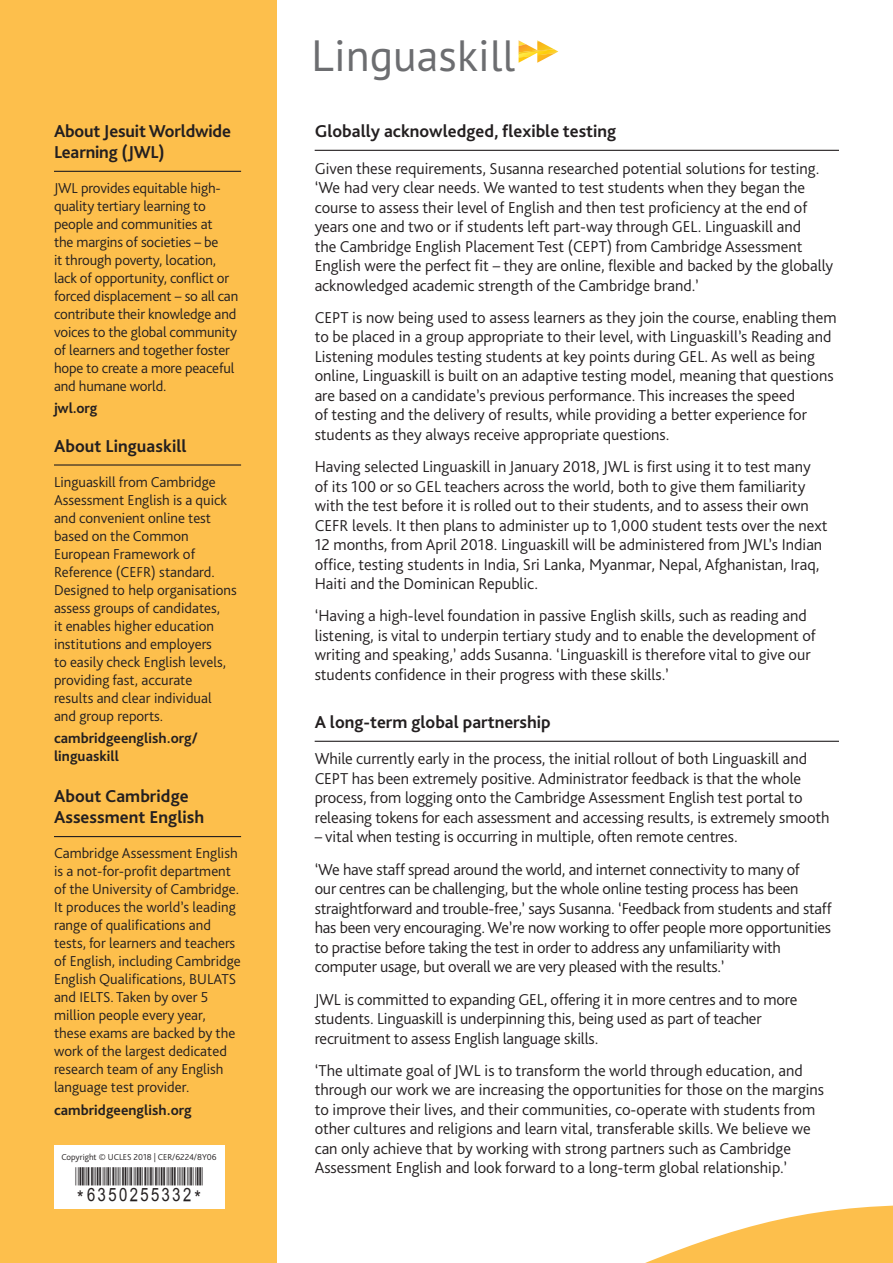
<style>
.page{position:relative;width:893px;height:1263px;background:#fff}
.page>*{position:absolute;margin:0;border:0;box-sizing:border-box;transform-origin:0 0}
.t1{font:43.8px "PT Sans";color:#6c6d70}
.t2{font:18.3px "ABCC39 Short Text";color:#231f20}
.A4_-_Head_2_rule_st{font:700 18px/21px "Bliss Pro";color:#231f20}
.A4_-_body{font:300 16.5px/19.5px "Bliss Pro";color:#231f20}
.A4_-_body-2{font:300 15px/18px "Bliss Pro";color:#231f20}
.A4_-_body-3{font:700 15px/18px "Bliss Pro";letter-spacing:.005em;color:#231f20}
.t3{font:300 9px "Bliss Pro";color:#231f20}
</style>
<div class="page">
<svg style="left:519px;top:40px;width:39px;height:23px"></svg>
<hr style="left:315px;top:150px;width:524px;height:1px;background:#231f20">
<hr style="left:315px;top:741px;width:524px;height:1px;background:#231f20">
<svg style="left:645px;top:1205px;width:248px;height:58px"></svg>
<div style="left:0;top:0;width:276px;height:1263px;background:#fdbf4c"></div>
<hr style="left:54px;top:171px;width:187px;height:1px;background:#231f20">
<hr style="left:54px;top:464px;width:187px;height:2px;background:#231f20">
<hr style="left:54px;top:836px;width:187px;height:1px;background:#231f20">
<div style="left:54px;top:1145px;width:170px;height:64px;background:#fff"></div>
<p class="A4_-_Head_2_rule_st" style="left:54px;top:120px;width:178px">About Jesuit Worldwide<br>Learning (JWL)</p>
<p class="A4_-_body-2" style="left:54px;top:179px;width:186px">JWL provides equitable high&shy;quality tertiary learning to people and communities at<br>the margins of societies – be<br>it through poverty, location, lack of opportunity, conflict or forced displacement – so all can contribute their knowledge and voices to the global community of learners and together foster hope to create a more peaceful and humane world.</p>
<p class="A4_-_body-3" style="left:54px;top:399px;width:45px">jwl.org</p>
<p class="A4_-_Head_2_rule_st" style="left:54px;top:435px;width:134px">About Linguaskill</p>
<p class="A4_-_body-2" style="left:54px;top:472px;width:184px">Linguaskill from Cambridge<br>Assessment English is a quick and convenient online test based on the Common<br>European Framework of<br>Reference (CEFR) standard.<br>Designed to help organisations assess groups of candidates,<br>it enables higher education institutions and employers<br>to easily check English levels, providing fast, accurate<br>results and clear individual and group reports.</p>
<p class="A4_-_body-3" style="left:54px;top:729px;width:145px">cambridgeenglish.org/ linguaskill</p>
<p class="A4_-_Head_2_rule_st" style="left:54px;top:785px;width:152px">About Cambridge<br>Assessment English</p>
<p class="A4_-_body-2" style="left:54px;top:844px;width:188px">Cambridge Assessment English is a not-for-profit department of the University of Cambridge.<br>It produces the world’s leading range of qualifications and tests, for learners and teachers of English, including Cambridge<br>English Qualifications, BULATS and IELTS. Taken by over 5 million people every year, these exams are backed by the work of the largest dedicated research team of any English language test provider.</p>
<p class="A4_-_body-3" style="left:54px;top:1100px;width:139px">cambridgeenglish.org</p>
<p class="t3" style="left:61px;top:1151px;width:157px">Copyright © UCLES 2018 | CER/6224/8Y06</p>
<p class="t2" style="left:75px;top:1184px;width:129px">*6350255332*</p>
<p class="t1" style="left:311px;top:27px;width:205px">Linguaskill</p>
<p class="A4_-_Head_2_rule_st" style="left:315px;top:120px;width:303px">Globally acknowledged, flexible testing</p>
<p class="A4_-_body" style="left:315px;top:158px;width:520px">Given these requirements, Susanna researched potential solutions for testing. ‘We had very clear needs. We wanted to test students when they began the course to assess their level of English and then test proficiency at the end of years one and two or if students left part-way through GEL. Linguaskill and<br>the Cambridge English Placement Test (CEPT) from Cambridge Assessment English were the perfect fit – they are online, flexible and backed by the globally acknowledged academic strength of the Cambridge brand.’</p>
<p class="A4_-_body" style="left:315px;top:307px;width:523px">CEPT is now being used to assess learners as they join the course, enabling them to be placed in a group appropriate to their level, with Linguaskill’s Reading and Listening modules testing students at key points during GEL. As well as being online, Linguaskill is built on an adaptive testing model, meaning that questions are based on a candidate’s previous performance. This increases the speed<br>of testing and the delivery of results, while providing a better experience for students as they always receive appropriate questions.</p>
<p class="A4_-_body" style="left:315px;top:456px;width:514px">Having selected Linguaskill in January 2018, JWL is first using it to test many of its 100 or so GEL teachers across the world, both to give them familiarity with the test before it is rolled out to their students, and to assess their own CEFR levels. It then plans to administer up to 1,000 student tests over the next 12 months, from April 2018. Linguaskill will be administered from JWL’s Indian office, testing students in India, Sri Lanka, Myanmar, Nepal, Afghanistan, Iraq, Haiti and the Dominican Republic.</p>
<p class="A4_-_body" style="left:315px;top:606px;width:503px">‘Having a high-level foundation in passive English skills, such as reading and listening, is vital to underpin tertiary study and to enable the development of writing and speaking,’ adds Susanna. ‘Linguaskill is therefore vital to give our students confidence in their progress with these skills.’</p>
<p class="A4_-_Head_2_rule_st" style="left:315px;top:711px;width:237px">A long-term global partnership</p>
<p class="A4_-_body" style="left:315px;top:749px;width:516px">While currently early in the process, the initial rollout of both Linguaskill and CEPT has been extremely positive. Administrator feedback is that the whole process, from logging onto the Cambridge Assessment English test portal to releasing tokens for each assessment and accessing results, is extremely smooth</p>
<p class="A4_-_body" style="left:315px;top:827px;width:425px">– vital when testing is occurring in multiple, often remote centres.</p>
<p class="A4_-_body" style="left:315px;top:859px;width:518px">‘We have staff spread around the world, and internet connectivity to many of<br>our centres can be challenging, but the whole online testing process has been straightforward and trouble-free,’ says Susanna. ‘Feedback from students and staff has been very encouraging. We’re now working to offer people more opportunities to practise before taking the test in order to address any unfamiliarity with computer usage, but overall we are very pleased with the results.’</p>
<p class="A4_-_body" style="left:315px;top:989px;width:484px">JWL is committed to expanding GEL, offering it in more centres and to more students. Linguaskill is underpinning this, being used as part of teacher recruitment to assess English language skills.</p>
<p class="A4_-_body" style="left:315px;top:1060px;width:511px">‘The ultimate goal of JWL is to transform the world through education, and through our work we are increasing the opportunities for those on the margins to improve their lives, and their communities, co-operate with students from other cultures and religions and learn vital, transferable skills. We believe we can only achieve that by working with strong partners such as Cambridge Assessment English and look forward to a long-term global relationship.’</p>
</div>
